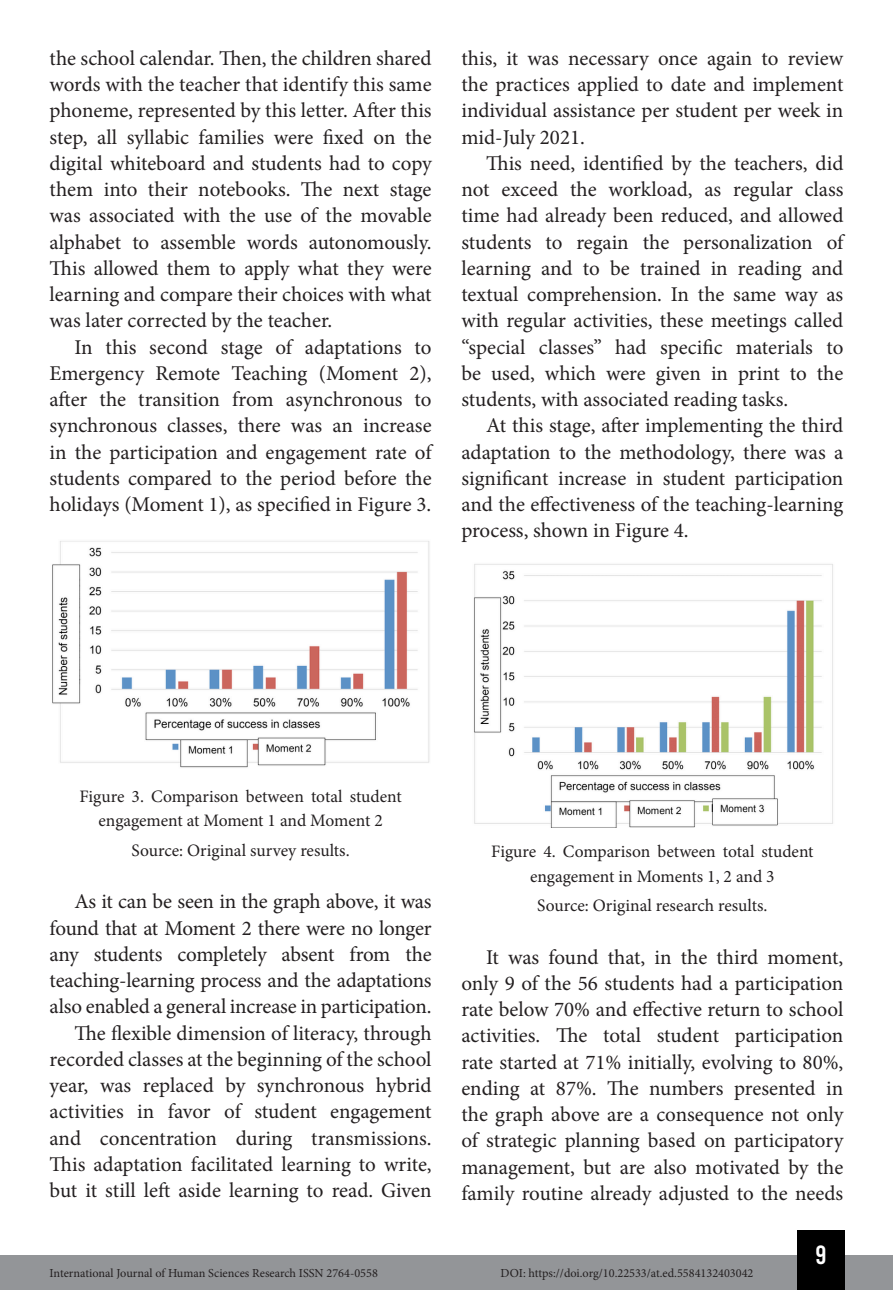
<style>
.page{position:relative;width:893px;height:1290px;background:#fff}
.page>*{position:absolute;margin:0;border:0;box-sizing:border-box;transform-origin:0 0}
.t1{font:26.25px "Bebas Kai";color:#fff}
.TXT{font:21px/26.2px "Minion Pro";letter-spacing:-.005em;color:#231f20;text-align:justify}
.INFO{font:17.5px/24.5px "Minion Pro";color:#231f20;text-align:center}
.t2{font:12.25px "Minion Pro";color:#231f20}
</style>
<div class="page">
<div style="left:0;top:1255px;width:893px;height:35px;background:#939598"></div>
<div style="left:797px;top:1230px;width:48px;height:60px;background:#000"></div>
<img style="left:52px;top:541px;width:378px;height:227px">
<img style="left:474px;top:564px;width:359px;height:263px">
<p class="TXT" style="left:50px;top:45px;width:384px">the school calendar. Then, the children shared words with the teacher that identify this same phoneme, represented by this letter. After this step, all syllabic families were fixed on the digital whiteboard and students had to copy them into their notebooks. The next stage was associated with the use of the movable alphabet to assemble words autonomously.<br>This allowed them to apply what they were learning and compare their choices with what was later corrected by the teacher.</p>
<p class="TXT" style="left:50px;top:334px;width:384px;text-indent:25px">In this second stage of adaptations to Emergency Remote Teaching (Moment 2), after the transition from asynchronous to synchronous classes, there was an increase in the participation and engagement rate of students compared to the period before the holidays (Moment 1), as specified in Figure 3.</p>
<p class="TXT" style="left:461px;top:45px;width:384px">this, it was necessary once again to review the practices applied to date and implement individual assistance per student per week in mid-July 2021.</p>
<p class="TXT" style="left:461px;top:150px;width:384px;text-indent:25px">This need, identified by the teachers, did not exceed the workload, as regular class time had already been reduced, and allowed students to regain the personalization of learning and to be trained in reading and textual comprehension. In the same way as with regular activities, these meetings called “special classes” had specific materials to be used, which were given in print to the students, with associated reading tasks.</p>
<p class="TXT" style="left:461px;top:413px;width:384px;text-indent:25px">At this stage, after implementing the third adaptation to the methodology, there was a significant increase in student participation and the effectiveness of the teaching-learning process, shown in Figure 4.</p>
<p class="INFO" style="left:79px;top:784px;width:324px">Figure 3. Comparison between total student engagement at Moment 1 and Moment 2</p>
<p class="INFO" style="left:131px;top:838px;width:220px">Source: Original survey results.</p>
<p class="TXT" style="left:50px;top:888px;width:383px;text-indent:25px">As it can be seen in the graph above, it was found that at Moment 2 there were no longer any students completely absent from the teaching-learning process and the adaptations also enabled a general increase in participation.</p>
<p class="TXT" style="left:50px;top:1020px;width:383px;text-indent:25px">The flexible dimension of literacy, through recorded classes at the beginning of the school year, was replaced by synchronous hybrid activities in favor of student engagement and concentration during transmissions.<br>This adaptation facilitated learning to write, but it still left aside learning to read. Given</p>
<p class="INFO" style="left:491px;top:839px;width:324px">Figure 4. Comparison between total student engagement in Moments 1, 2 and 3</p>
<p class="INFO" style="left:537px;top:893px;width:232px">Source: Original research results.</p>
<p class="TXT" style="left:461px;top:944px;width:384px;text-indent:25px">It was found that, in the third moment, only 9 of the 56 students had a participation rate below 70% and effective return to school activities. The total student participation rate started at 71% initially, evolving to 80%, ending at 87%. The numbers presented in the graph above are a consequence not only of strategic planning based on participatory management, but are also motivated by the family routine already adjusted to the needs</p>
<p class="t1" style="left:815px;top:1241px;width:13px">9</p>
<p class="t2" style="left:50px;top:1265px;width:330px">International Journal of Human Sciences Research ISSN 2764-0558</p>
<p class="t2" style="left:501px;top:1265px;width:254px">DOI: https://doi.org/10.22533/at.ed.5584132403042</p>
</div>
